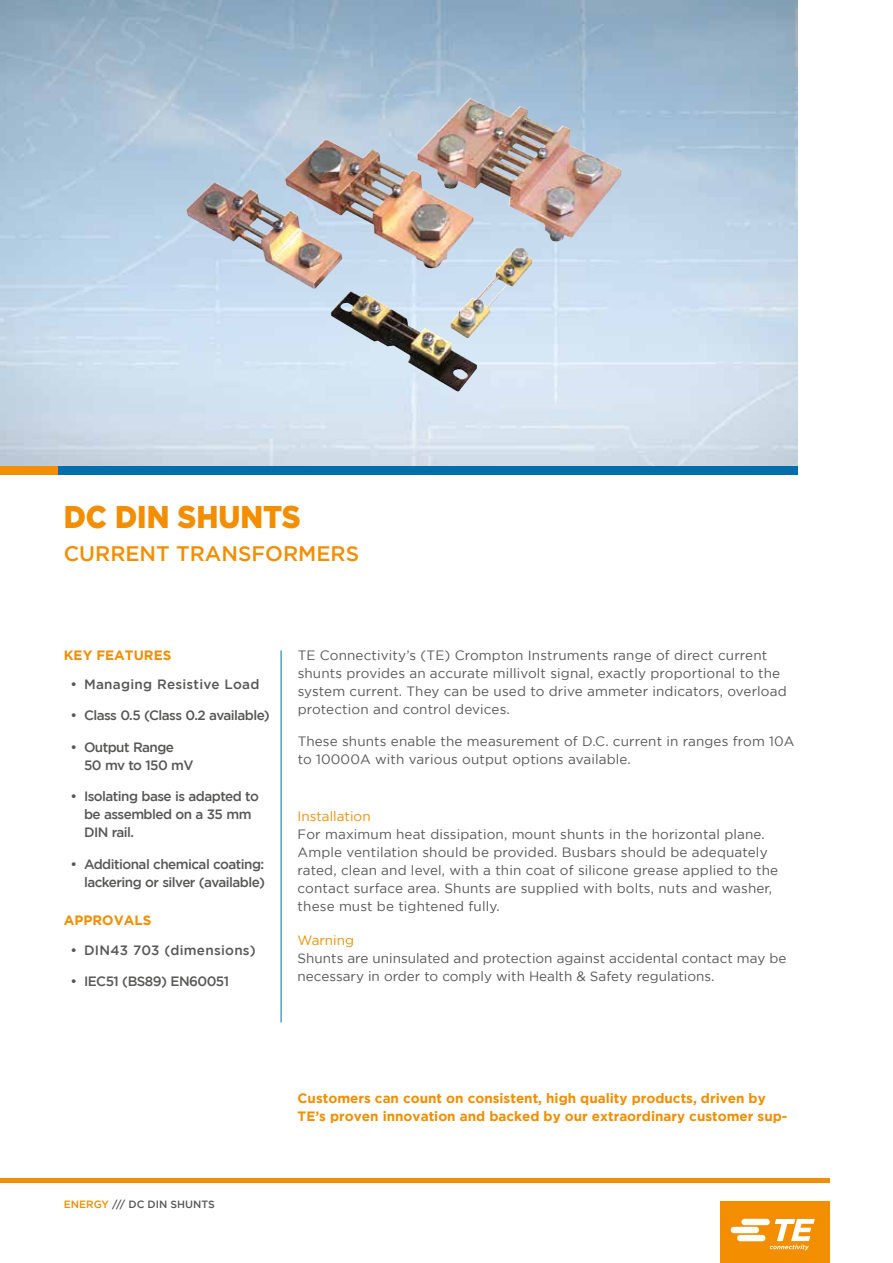
<style>
.page{position:relative;width:893px;height:1263px;background:#fff}
.page>*{position:absolute;margin:0;border:0;box-sizing:border-box;transform-origin:0 0}
.t1{font:900 31.5px "Gotham";color:#f28e00;scale:.92 1}
.t2{font:500 21px "Gotham";color:#f28e00}
.t3{font:13.5px/18px "Gotham";letter-spacing:.01em;color:#575756}
.t4{font:500 13.5px/18px "Gotham";letter-spacing:-.04em;color:#575756}
.t5{font:700 13.5px/18px "Gotham";color:#f28e00}
.t6{font:500 13.5px "Gotham";letter-spacing:.02em;color:#575756}
.t7{font:13.5px "Gotham";color:#f28e00}
.t8{font:500 10.5px "Gotham";color:#575756}
.s1{color:#f28e00}
</style>
<div class="page">
<img style="left:0;top:0;width:797px;height:466px">
<hr style="left:281px;top:650px;width:1px;height:372px;background:#006eab">
<div style="left:0;top:466px;width:58px;height:9px;background:#f28e00"></div>
<div style="left:58px;top:466px;width:739px;height:9px;background:#006eab"></div>
<hr style="left:0;top:1178px;width:829px;height:4px;background:#f28e00">
<div style="left:720px;top:1201px;width:109px;height:62px;background:#f28e00"></div>
<svg style="left:731px;top:1219px;width:84px;height:31px"></svg>
<img style="left:186px;top:98px;width:436px;height:240px">
<h1 class="t1" style="left:64px;top:498px;width:259px">DC DIN SHUNTS</h1>
<h2 class="t2" style="left:64px;top:542px;width:297px">CURRENT TRANSFORMERS</h2>
<p class="t5" style="left:64px;top:646px;width:109px">KEY FEATURES</p>
<p class="t3" style="left:298px;top:646px;width:491px">TE Connectivity’s (TE) Crompton Instruments range of direct current shunts provides an accurate millivolt signal, exactly proportional to the system current. They can be used to drive ammeter indicators, overload protection and control devices.</p>
<p class="t3" style="left:298px;top:732px;width:498px">These shunts enable the measurement of D.C. current in ranges from 10A to 10000A with various output options available.</p>
<p class="t6" style="left:71px;top:676px;width:190px">• Managing Resistive Load</p>
<p class="t4" style="left:71px;top:706px;width:201px">• Class 0.5 (Class 0.2 available)</p>
<p class="t4" style="left:84px;top:738px;width:111px;text-indent:-14px">• Output Range<br>50 mv to 150 mV</p>
<p class="t4" style="left:84px;top:787px;width:176px;text-indent:-14px">• Isolating base is adapted to be assembled on a 35 mm<br>DIN rail.</p>
<p class="t4" style="left:71px;top:855px;width:196px;text-align:right">• Additional chemical coating: lackering or silver (available)</p>
<p class="t5" style="left:64px;top:911px;width:89px">APPROVALS</p>
<p class="t6" style="left:71px;top:942px;width:187px">• DIN43 703 (dimensions)</p>
<p class="t4" style="left:71px;top:972px;width:160px">• IEC51 (BS89) EN60051</p>
<p class="t7" style="left:298px;top:808px;width:74px">Installation</p>
<p class="t3" style="left:298px;top:825px;width:482px">For maximum heat dissipation, mount shunts in the horizontal plane.<br>Ample ventilation should be provided. Busbars should be adequately rated, clean and level, with a thin coat of silicone grease applied to the contact surface area. Shunts are supplied with bolts, nuts and washer, these must be tightened fully.</p>
<p class="t7" style="left:298px;top:933px;width:58px">Warning</p>
<p class="t3" style="left:298px;top:949px;width:490px">Shunts are uninsulated and protection against accidental contact may be necessary in order to comply with Health &amp; Safety regulations.</p>
<p class="t8" style="left:64px;top:1198px;width:153px"><span class="s1">ENERGY</span> /// DC DIN SHUNTS</p>
<p class="t5" style="left:298px;top:1089px;width:491px">Customers can count on consistent, high quality products, driven by<br>TE’s proven innovation and backed by our extraordinary customer sup-</p>
</div>
